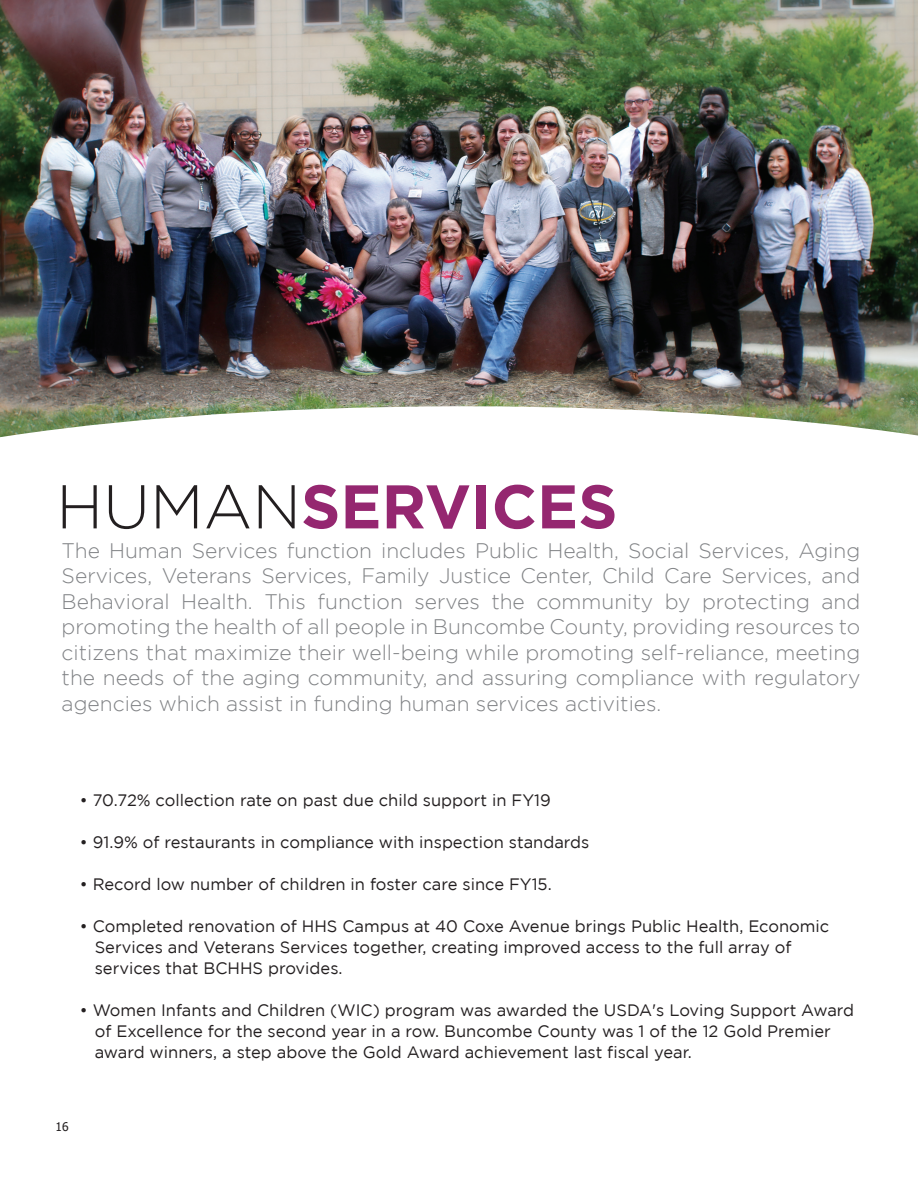
<style>
.page{position:relative;width:918px;height:1188px;background:#fff}
.page>*{position:absolute;margin:0;border:0;box-sizing:border-box;transform-origin:0 0}
.t1{font:700 61.5px "Gotham";color:#952770}
.t2{font:300 21px/25.5px "Gotham";color:#808285;text-align:justify}
.t3{font:16.5px "Gotham";color:#231f20}
.t4{font:12px "Tahoma";color:#231f20}
.s1{font-weight:300;font-size:61.65px;color:#231f20}
</style>
<div class="page">
<img style="left:0;top:0;width:918px;height:406px">
<svg style="left:0;top:406px;width:662px;height:32px"></svg>
<svg style="left:662px;top:405px;width:256px;height:31px"></svg>
<p class="t1" style="left:56px;top:471px;width:563px"><span class="s1">HUMAN</span>SERVICES</p>
<p class="t2" style="left:62px;top:537px;width:800px">The Human Services function includes Public Health, Social Services, Aging Services, Veterans Services, Family Justice Center, Child Care Services, and Behavioral Health. This function serves the community by protecting and promoting the health of all people in Buncombe County, providing resources to citizens that maximize their well-being while promoting self-reliance, meeting the needs of the aging community, and assuring compliance with regulatory agencies which assist in funding human services activities.</p>
<p class="t3" style="left:80px;top:791px;width:472px">• 70.72% collection rate on past due child support in FY19</p>
<p class="t3" style="left:80px;top:833px;width:511px">• 91.9% of restaurants in compliance with inspection standards</p>
<p class="t3" style="left:80px;top:875px;width:473px">• Record low number of children in foster care since FY15.</p>
<p class="t3" style="left:80px;top:917px;width:751px">• Completed renovation of HHS Campus at 40 Coxe Avenue brings Public Health, Economic</p>
<p class="t3" style="left:95px;top:938px;width:698px">Services and Veterans Services together, creating improved access to the full array of</p>
<p class="t3" style="left:95px;top:959px;width:249px">services that BCHHS provides.</p>
<p class="t3" style="left:80px;top:1001px;width:776px">• Women Infants and Children (WIC) program was awarded the USDA's Loving Support Award</p>
<p class="t3" style="left:95px;top:1022px;width:738px">of Excellence for the second year in a row. Buncombe County was 1 of the 12 Gold Premier</p>
<p class="t3" style="left:95px;top:1043px;width:599px">award winners, a step above the Gold Award achievement last fiscal year.</p>
<p class="t4" style="left:55px;top:1119px;width:15px">16</p>
</div>
